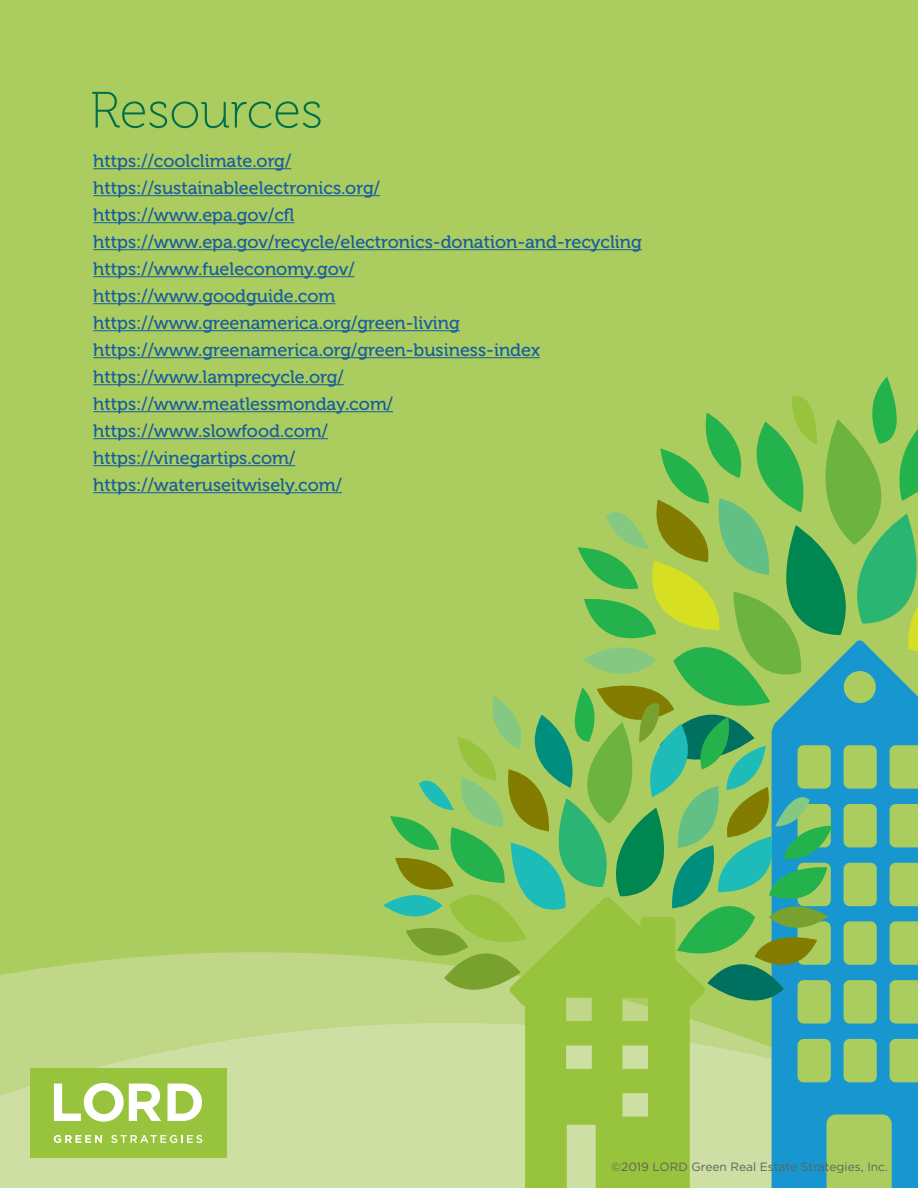
<style>
.page{position:relative;width:918px;height:1188px;background:#abcd60}
.page>*{position:absolute;margin:0;border:0;box-sizing:border-box;transform-origin:0 0}
.t1{font:51px "Museo 100";color:#007049}
.t2{font:18px "Museo 500";color:#175d9e}
.t3{font:12px "Gotham";color:#5f615e}
</style>
<div class="page">
<svg style="left:0;top:952px;width:383px;height:71px;background:#bdd683"></svg>
<svg style="left:0;top:1023px;width:772px;height:165px;background:#c8dc9d"></svg>
<div style="left:772px;top:1024px;width:146px;height:164px;background:#1796cf"></div>
<svg style="left:827px;top:1114px;width:65px;height:74px"></svg>
<svg style="left:890px;top:1039px;width:28px;height:43px"></svg>
<div style="left:844px;top:1039px;width:33px;height:43px;background:#abcd60;border-radius:6px"></div>
<div style="left:798px;top:1039px;width:33px;height:43px;background:#abcd60;border-radius:6px"></div>
<svg style="left:383px;top:377px;width:535px;height:647px"></svg>
<svg style="left:509px;top:897px;width:196px;height:291px;background:#a1c854"></svg>
<div style="left:844px;top:671px;width:32px;height:32px;background:#abcd60;border-radius:50%"></div>
<hr style="left:93px;top:168px;width:198px;height:1px;background:#175d9e">
<hr style="left:93px;top:195px;width:287px;height:1px;background:#175d9e">
<hr style="left:93px;top:222px;width:201px;height:1px;background:#175d9e">
<hr style="left:93px;top:249px;width:549px;height:1px;background:#175d9e">
<hr style="left:93px;top:276px;width:262px;height:1px;background:#175d9e">
<hr style="left:93px;top:303px;width:242px;height:1px;background:#175d9e">
<hr style="left:93px;top:330px;width:367px;height:1px;background:#175d9e">
<hr style="left:93px;top:357px;width:447px;height:1px;background:#175d9e">
<hr style="left:93px;top:384px;width:251px;height:1px;background:#175d9e">
<hr style="left:93px;top:411px;width:300px;height:1px;background:#175d9e">
<hr style="left:93px;top:438px;width:235px;height:1px;background:#175d9e">
<hr style="left:93px;top:465px;width:202px;height:1px;background:#175d9e">
<hr style="left:93px;top:492px;width:249px;height:1px;background:#175d9e">
<div style="left:30px;top:1068px;width:196px;height:90px;background:#98c33c"></div>
<svg style="left:54px;top:1083px;width:107px;height:39px"></svg>
<svg style="left:167px;top:1084px;width:35px;height:37px"></svg>
<svg style="left:54px;top:1135px;width:48px;height:8px"></svg>
<svg style="left:111px;top:1135px;width:91px;height:8px"></svg>
<p class="t1" style="left:90px;top:83px;width:234px">Resources</p>
<p class="t2" style="left:93px;top:151px;width:199px">https://coolclimate.org/</p>
<p class="t2" style="left:93px;top:178px;width:288px">https://sustainableelectronics.org/</p>
<p class="t2" style="left:93px;top:205px;width:203px">https://www.epa.gov/cfl</p>
<p class="t2" style="left:93px;top:232px;width:550px">https://www.epa.gov/recycle/electronics-donation-and-recycling</p>
<p class="t2" style="left:93px;top:259px;width:263px">https://www.fueleconomy.gov/</p>
<p class="t2" style="left:93px;top:286px;width:244px">https://www.goodguide.com</p>
<p class="t2" style="left:93px;top:313px;width:368px">https://www.greenamerica.org/green-living</p>
<p class="t2" style="left:93px;top:340px;width:448px">https://www.greenamerica.org/green-business-index</p>
<p class="t2" style="left:93px;top:367px;width:252px">https://www.lamprecycle.org/</p>
<p class="t2" style="left:93px;top:394px;width:301px">https://www.meatlessmonday.com/</p>
<p class="t2" style="left:93px;top:421px;width:236px">https://www.slowfood.com/</p>
<p class="t2" style="left:93px;top:448px;width:204px">https://vinegartips.com/</p>
<p class="t2" style="left:93px;top:475px;width:250px">https://wateruseitwisely.com/</p>
<p class="t3" style="left:611px;top:1159px;width:278px">©2019 LORD Green Real Estate Strategies, Inc.</p>
</div>
